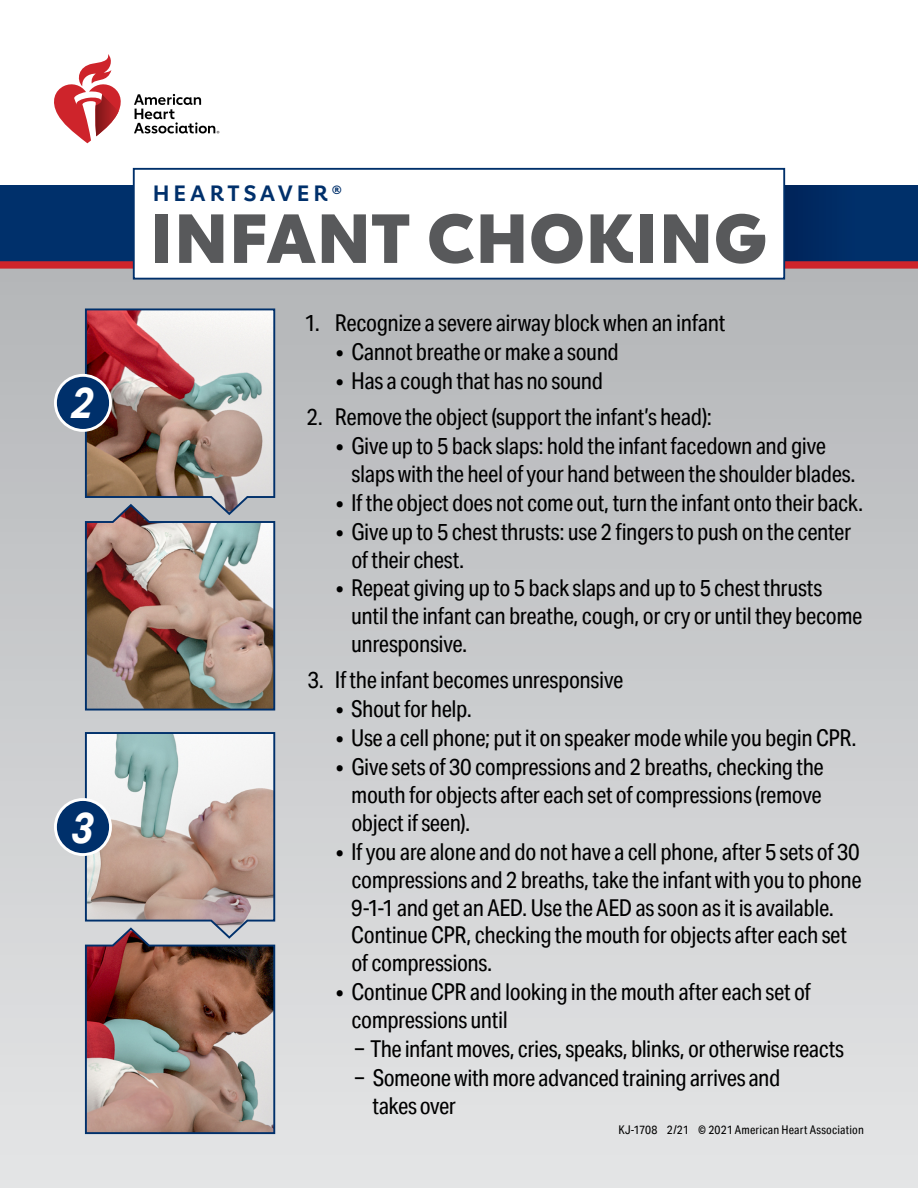
<style>
.page{position:relative;width:918px;height:1188px;background:#fff}
.page>*{position:absolute;margin:0;border:0;box-sizing:border-box;transform-origin:0 0}
.t1{font:800 68.4px "Lub Dub";letter-spacing:.02em;color:#58595b}
.t2{font:italic 700 43.65px "Aktiv Grotesk Cd";color:#fff}
.t3{font:23.25px/27.9px "Aktiv Grotesk Cd";letter-spacing:-.02em;color:#000}
.t4{font:700 22.05px "Lub Dub";letter-spacing:.175em;color:#00306b}
.t5{font:12px "Aktiv Grotesk Cd";letter-spacing:.015em;color:#000}
</style>
<div class="page">
<svg style="left:134px;top:94px;width:85px;height:39px"></svg>
<svg style="left:54px;top:54px;width:67px;height:89px"></svg>
<div style="left:0;top:219px;width:918px;height:969px;background:linear-gradient(to bottom,#b1b3b6,#e5e5e7)"></div>
<div style="left:0;top:186px;width:918px;height:79px;background:linear-gradient(to bottom,#002e68,#002e68)"></div>
<div style="left:0;top:261px;width:918px;height:8px;background:#ce242b"></div>
<div style="left:133px;top:168px;width:652px;height:112px;background:#fff;border:2px solid #00306b"></div>
<div style="left:55px;top:375px;width:56px;height:55px;background:#00306b;border-radius:50%"></div>
<div style="left:54px;top:374px;width:58px;height:58px;border:3px solid #fff;border-radius:50%"></div>
<img style="left:84px;top:308px;width:192px;height:403px">
<div style="left:55px;top:800px;width:56px;height:55px;background:#00306b;border-radius:50%"></div>
<div style="left:54px;top:798px;width:58px;height:58px;border:3px solid #fff;border-radius:50%"></div>
<img style="left:84px;top:731px;width:192px;height:404px">
<h2 class="t2" style="left:71px;top:376px;width:23px">2</h2>
<h2 class="t2" style="left:71px;top:800px;width:23px">3</h2>
<p class="t4" style="left:153px;top:180px;width:191px">HEARTSAVER®</p>
<h1 class="t1" style="left:151px;top:197px;width:618px">INFANT CHOKING</h1>
<p class="t3" style="left:304px;top:309px;width:422px">1. Recognize a severe airway block when an infant</p>
<p class="t3" style="left:336px;top:338px;width:284px">• Cannot breathe or make a sound</p>
<p class="t3" style="left:336px;top:367px;width:269px">• Has a cough that has no sound</p>
<p class="t3" style="left:307px;top:402px;width:407px">2. Remove the object (support the infant’s head):</p>
<p class="t3" style="left:352px;top:431px;width:506px;text-indent:-15px">• Give up to 5 back slaps: hold the infant facedown and give slaps with the heel of your hand between the shoulder blades.</p>
<p class="t3" style="left:336px;top:488px;width:529px">• If the object does not come out, turn the infant onto their back.</p>
<p class="t3" style="left:351px;top:517px;width:501px;text-indent:-15px">• Give up to 5 chest thrusts: use 2 fingers to push on the center of their chest.</p>
<p class="t3" style="left:351px;top:574px;width:513px;text-indent:-15px">• Repeat giving up to 5 back slaps and up to 5 chest thrusts until the infant can breathe, cough, or cry or until they become unresponsive.</p>
<p class="t3" style="left:308px;top:666px;width:317px">3. If the infant becomes unresponsive</p>
<p class="t3" style="left:336px;top:695px;width:137px">• Shout for help.</p>
<p class="t3" style="left:336px;top:724px;width:522px">• Use a cell phone; put it on speaker mode while you begin CPR.</p>
<p class="t3" style="left:351px;top:753px;width:474px;text-align:justify;text-indent:-15px">• Give sets of 30 compressions and 2 breaths, checking the mouth for objects after each set of compressions (remove object if seen).</p>
<p class="t3" style="left:351px;top:837px;width:512px;text-indent:-15px">• If you are alone and do not have a cell phone, after 5 sets of 30 compressions and 2 breaths, take the infant with you to phone 9-1-1 and get an AED. Use the AED as soon as it is available.<br>Continue CPR, checking the mouth for objects after each set of compressions.</p>
<p class="t3" style="left:336px;top:978px;width:476px">• Continue CPR and looking in the mouth after each set of</p>
<p class="t3" style="left:351px;top:1006px;width:158px">compressions until</p>
<p class="t3" style="left:354px;top:1035px;width:491px">‒ The infant moves, cries, speaks, blinks, or otherwise reacts</p>
<p class="t3" style="left:354px;top:1064px;width:428px">‒ Someone with more advanced training arrives and</p>
<p class="t3" style="left:372px;top:1092px;width:85px">takes over</p>
<p class="t5" style="left:618px;top:1123px;width:247px">KJ-1708 2/21 © 2021 American Heart Association</p>
</div>
